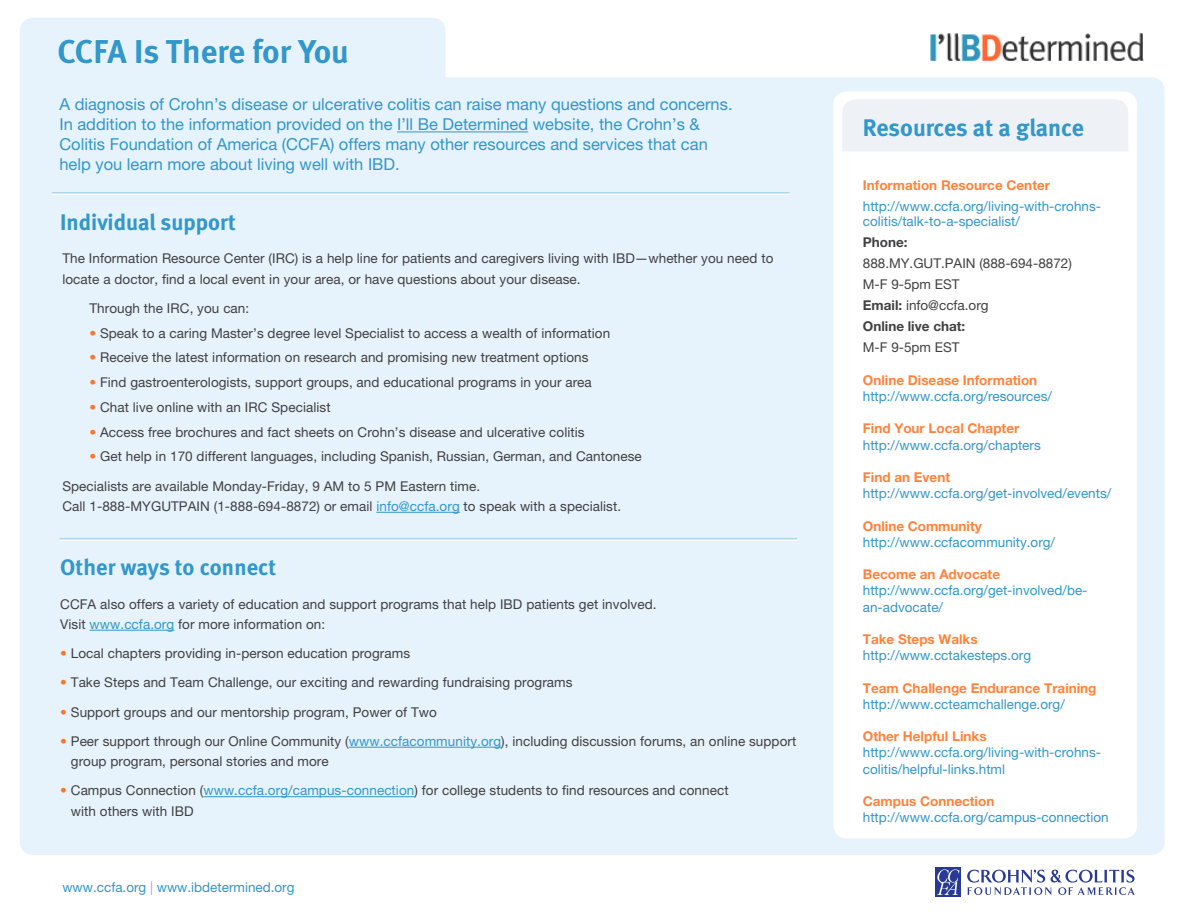
<style>
.page{position:relative;width:1188px;height:918px;background:#fff}
.page>*{position:absolute;margin:0;border:0;box-sizing:border-box;transform-origin:0 0}
.t1{font:700 33px "Meta";color:#3297ca}
.t2{font:700 24px "Meta";letter-spacing:-.005em;color:#3297ca}
.t3{font:700 22.5px "Meta";color:#3297ca}
.t4{font:16.5px/19.8px "Helvetica Neue LT Pro";color:#3297ca}
.t5{font:13.5px/20.2px "Helvetica Neue LT Pro";letter-spacing:.005em;color:#414042}
.t6{font:13.5px/16.2px "Helvetica Neue LT Pro";color:#3297ca}
.t7{font:700 13.5px "Helvetica Neue LT Pro";color:#ff823b}
.t8{font:700 13.5px/21px "Helvetica Neue LT Pro";color:#414042}
.s1{color:#ff7425}
.s2{color:#3297ca}
.s3{color:#a7a9ac}
.s4{font-weight:700}
.s5{font-weight:400}
.s6{font-weight:700;color:#ff823b}
</style>
<div class="page">
<div style="left:20px;top:77px;width:1145px;height:778px;background:#e6f2fc;border-radius:14px"></div>
<div style="left:20px;top:18px;width:425px;height:84px;background:#e6f2fc;border-radius:14px"></div>
<hr style="left:376px;top:512px;width:84px;height:1px;background:#3297ca">
<hr style="left:52px;top:192px;width:738px;height:3px;background:#fff">
<hr style="left:52px;top:192px;width:738px;height:2px;background:#add5ea">
<svg style="left:58px;top:39px;width:69px;height:25px"></svg>
<div style="left:136px;top:40px;width:6px;height:23px;border:1px solid #fff"></div>
<svg style="left:144px;top:45px;width:15px;height:19px"></svg>
<svg style="left:166px;top:38px;width:79px;height:26px"></svg>
<svg style="left:253px;top:38px;width:95px;height:26px"></svg>
<hr style="left:397px;top:132px;width:131px;height:1px;background:#3297ca">
<hr style="left:60px;top:538px;width:737px;height:3px;background:#fff">
<hr style="left:59px;top:538px;width:738px;height:1px;background:#add5ea">
<hr style="left:90px;top:630px;width:84px;height:1px;background:#3297ca">
<hr style="left:349px;top:747px;width:152px;height:1px;background:#3297ca">
<hr style="left:203px;top:796px;width:211px;height:1px;background:#3297ca">
<svg style="left:967px;top:870px;width:168px;height:25px"></svg>
<div style="left:935px;top:868px;width:26px;height:29px;background:#283a97"></div>
<svg style="left:937px;top:869px;width:22px;height:26px"></svg>
<img style="left:931px;top:32px;width:213px;height:29px">
<div style="left:833px;top:92px;width:304px;height:746px;background:#fff;border-radius:14px"></div>
<div style="left:842px;top:99px;width:286px;height:52px;background:#eef1f6"></div>
<p class="t1" style="left:58px;top:32px;width:293px">CCFA Is There for You</p>
<p class="t4" style="left:59px;top:94px;width:675px">A diagnosis of Crohn’s disease or ulcerative colitis can raise many questions and concerns.<br>In addition to the information provided on the I’ll Be Determined website, the Crohn’s &amp; Colitis Foundation of America (CCFA) offers many other resources and services that can help you learn more about living well with IBD.</p>
<p class="t3" style="left:60px;top:209px;width:177px">Individual support</p>
<p class="t5" style="left:62px;top:248px;width:713px">The Information Resource Center (IRC) is a help line for patients and caregivers living with IBD—whether you need to locate a doctor, find a local event in your area, or have questions about your disease.</p>
<p class="t5" style="left:89px;top:298px;width:161px">Through the IRC, you can:</p>
<p class="t5" style="left:89px;top:323px;width:522px"><span class="s1">•</span> Speak to a caring Master’s degree level Specialist to access a wealth of information</p>
<p class="t5" style="left:89px;top:347px;width:501px"><span class="s1">•</span> Receive the latest information on research and promising new treatment options</p>
<p class="t5" style="left:89px;top:372px;width:504px"><span class="s1">•</span> Find gastroenterologists, support groups, and educational programs in your area</p>
<p class="t5" style="left:89px;top:397px;width:243px"><span class="s1">•</span> Chat live online with an IRC Specialist</p>
<p class="t5" style="left:89px;top:422px;width:497px"><span class="s1">•</span> Access free brochures and fact sheets on Crohn’s disease and ulcerative colitis</p>
<p class="t5" style="left:89px;top:446px;width:554px"><span class="s1">•</span> Get help in 170 different languages, including Spanish, Russian, German, and Cantonese</p>
<p class="t5" style="left:62px;top:476px;width:419px">Specialists are available Monday-Friday, 9 AM to 5 PM Eastern time.</p>
<p class="t5" style="left:62px;top:496px;width:560px">Call 1-888-MYGUTPAIN (1-888-694-8872) or email <span class="s2">info@ccfa.org</span> to speak with a specialist.</p>
<p class="t3" style="left:60px;top:554px;width:217px">Other ways to connect</p>
<p class="t5" style="left:60px;top:593px;width:598px">CCFA also offers a variety of education and support programs that help IBD patients get involved.<br>Visit <span class="s2">www.ccfa.org</span> for more information on:</p>
<p class="t5" style="left:60px;top:643px;width:351px"><span class="s1">•</span> Local chapters providing in-person education programs</p>
<p class="t5" style="left:60px;top:672px;width:514px"><span class="s1">•</span> Take Steps and Team Challenge, our exciting and rewarding fundraising programs</p>
<p class="t5" style="left:60px;top:701px;width:378px"><span class="s1">•</span> Support groups and our mentorship program, Power of Two</p>
<p class="t5" style="left:71px;top:731px;width:727px;text-indent:-11px"><span class="s1">•</span> Peer support through our Online Community (<span class="s2">www.ccfacommunity.org</span>), including discussion forums, an online support group program, personal stories and more</p>
<p class="t5" style="left:71px;top:780px;width:659px;text-indent:-11px"><span class="s1">•</span> Campus Connection (<span class="s2">www.ccfa.org/campus-connection</span>) for college students to find resources and connect with others with IBD</p>
<p class="t6" style="left:62px;top:879px;width:234px">www.ccfa.org <span class="s3">|</span> www.ibdetermined.org</p>
<p class="t2" style="left:863px;top:114px;width:223px">Resources at a glance</p>
<p class="t7" style="left:863px;top:177px;width:189px">Information Resource Center</p>
<p class="t6" style="left:863px;top:199px;width:240px;line-height:15px">http://www.ccfa.org/living-with-crohns&shy;colitis/talk-to-a-specialist/</p>
<p class="t5" style="left:863px;top:232px;width:211px;line-height:21px"><span class="s4">Phone:<br></span>888.MY.GUT.PAIN (888-694-8872)<br>M-F 9-5pm EST</p>
<p class="t5" style="left:863px;top:295px;width:127px"><span class="s4">Email:</span> info@ccfa.org</p>
<p class="t8" style="left:863px;top:316px;width:104px">Online live chat:<br><span class="s5">M-F 9-5pm EST</span></p>
<p class="t7" style="left:863px;top:372px;width:176px">Online Disease Information</p>
<p class="t6" style="left:863px;top:388px;width:191px">http://www.ccfa.org/resources/</p>
<p class="t6" style="left:863px;top:420px;width:179px"><span class="s6">Find Your Local Chapter </span>http://www.ccfa.org/chapters</p>
<p class="t6" style="left:863px;top:469px;width:250px"><span class="s6">Find an Event </span>http://www.ccfa.org/get-involved/events/</p>
<p class="t6" style="left:863px;top:518px;width:194px"><span class="s6">Online Community </span>http://www.ccfacommunity.org/</p>
<p class="t6" style="left:863px;top:566px;width:226px"><span class="s6">Become an Advocate </span>http://www.ccfa.org/get-involved/be&shy;an-advocate/</p>
<p class="t6" style="left:863px;top:631px;width:170px"><span class="s6">Take Steps Walks </span>http://www.cctakesteps.org</p>
<p class="t6" style="left:863px;top:680px;width:235px"><span class="s6">Team Challenge Endurance Training </span>http://www.ccteamchallenge.org/</p>
<p class="t6" style="left:863px;top:728px;width:240px"><span class="s6">Other Helpful Links </span>http://www.ccfa.org/living-with-crohns&shy;colitis/helpful-links.html</p>
<p class="t6" style="left:863px;top:793px;width:247px"><span class="s6">Campus Connection </span>http://www.ccfa.org/campus-connection</p>
</div>
